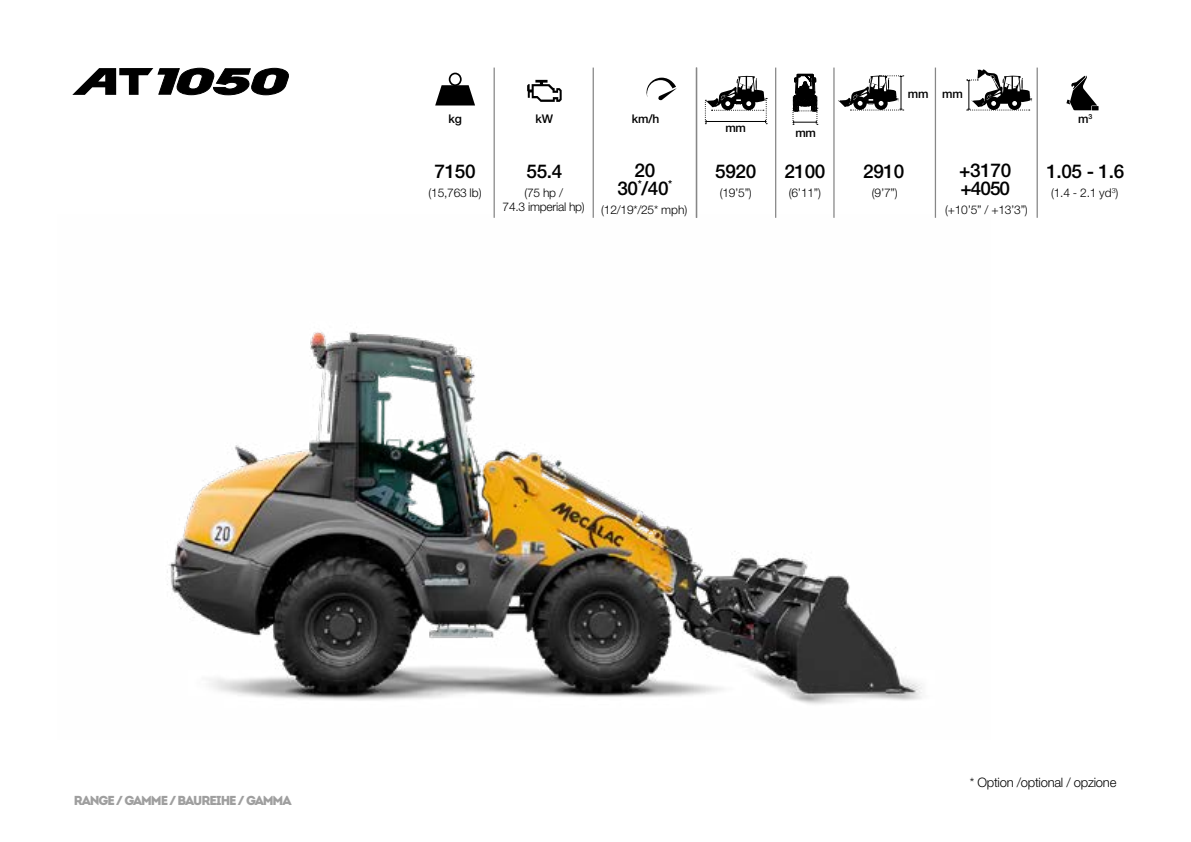
<style>
.page{position:relative;width:1191px;height:842px;background:#fff}
.page>*{position:absolute;margin:0;border:0;box-sizing:border-box;transform-origin:0 0}
.t1{font:500 19px/17.8px "Helvetica Neue LT Pro";letter-spacing:-.02em;color:#000;text-align:center}
.t2{font:900 13px "Intro";letter-spacing:-.08em;color:#9f9f9f}
.t3{font:300 13px "Helvetica Neue LT Pro";letter-spacing:-.02em;color:#000}
.t4{font:300 12px/14px "Helvetica Neue LT Pro";letter-spacing:-.02em;color:#000;text-align:center}
.t5{font:500 12px "Helvetica Neue LT Pro";letter-spacing:-.02em;color:#000}
</style>
<div class="page">
<svg style="left:72px;top:68px;width:217px;height:27px"></svg>
<hr style="left:592px;top:68px;width:2px;height:150px;background:#878787">
<hr style="left:695px;top:68px;width:2px;height:150px;background:#878787">
<hr style="left:775px;top:68px;width:1px;height:150px;background:#878787">
<hr style="left:833px;top:68px;width:1px;height:150px;background:#878787">
<hr style="left:934px;top:68px;width:2px;height:150px;background:#878787">
<hr style="left:1036px;top:68px;width:1px;height:150px;background:#878787">
<svg style="left:705px;top:76px;width:62px;height:48px"></svg>
<svg style="left:792px;top:73px;width:26px;height:52px"></svg>
<svg style="left:966px;top:69px;width:66px;height:42px"></svg>
<svg style="left:838px;top:76px;width:65px;height:35px"></svg>
<svg style="left:527px;top:80px;width:34px;height:22px"></svg>
<svg style="left:646px;top:77px;width:31px;height:24px"></svg>
<svg style="left:435px;top:85px;width:40px;height:20px"></svg>
<div style="left:449px;top:73px;width:12px;height:13px;border:2px solid #000;border-radius:50%"></div>
<hr style="left:493px;top:68px;width:2px;height:150px;background:#878787">
<svg style="left:1066px;top:76px;width:32px;height:34px"></svg>
<img style="left:167px;top:215px;width:769px;height:490px">
<p class="t5" style="left:907px;top:87px;width:57px">mm mm</p>
<p class="t5" style="left:448px;top:112px;width:15px">kg</p>
<p class="t5" style="left:535px;top:112px;width:19px">kW</p>
<p class="t5" style="left:632px;top:112px;width:29px">km/h</p>
<p class="t5" style="left:725px;top:121px;width:22px">mm</p>
<p class="t5" style="left:795px;top:125px;width:22px">mm</p>
<p class="t5" style="left:1078px;top:112px;width:16px">m<sup>3</sup></p>
<h1 class="t1" style="left:434px;top:162px;width:43px">7150</h1>
<p class="t4" style="left:428px;top:185px;width:55px">(15,763 lb)</p>
<h1 class="t1" style="left:526px;top:162px;width:37px">55.4</h1>
<h1 class="t1" style="left:617px;top:161px;width:56px">20<br>30<sup>*</sup>/40<sup>*</sup></h1>
<p class="t4" style="left:502px;top:185px;width:84px">(75 hp /<br>74.3 imperial hp)</p>
<p class="t4" style="left:601px;top:202px;width:88px">(12/19*/25* mph)</p>
<h1 class="t1" style="left:715px;top:162px;width:43px">5920</h1>
<p class="t4" style="left:719px;top:185px;width:34px">(19’5”)</p>
<h1 class="t1" style="left:784px;top:162px;width:43px">2100</h1>
<h1 class="t1" style="left:863px;top:162px;width:43px">2910</h1>
<p class="t4" style="left:789px;top:185px;width:34px">(6’11”)</p>
<p class="t4" style="left:872px;top:185px;width:27px">(9’7”)</p>
<h1 class="t1" style="left:959px;top:161px;width:54px;text-align:left">+3170 +4050</h1>
<p class="t4" style="left:945px;top:202px;width:84px">(+10’5” / +13’3”)</p>
<h1 class="t1" style="left:1046px;top:162px;width:79px">1.05 - 1.6</h1>
<p class="t4" style="left:1051px;top:185px;width:69px">(1.4 - 2.1 yd<sup>3</sup>)</p>
<p class="t2" style="left:74px;top:792px;width:219px">RANGE / GAMME / BAUREIHE / GAMMA</p>
<p class="t3" style="left:969px;top:774px;width:148px">* Option /optional / opzione</p>
</div>
